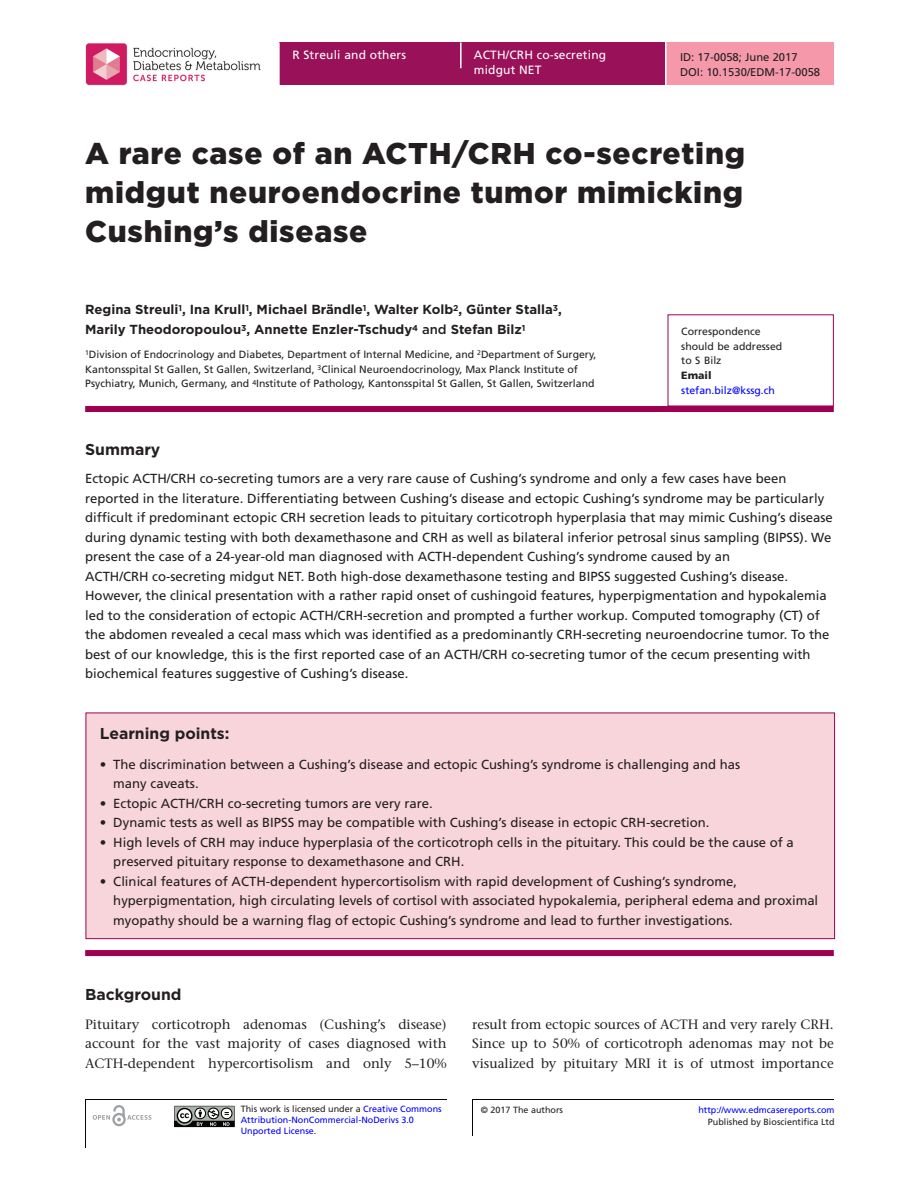
<style>
.page{position:relative;width:919px;height:1187px;background:#fff}
.page>*{position:absolute;margin:0;border:0;box-sizing:border-box;transform-origin:0 0}
.CT{font:900 30px/39px "Gotham";letter-spacing:.025em;color:#231f20;text-align:justify}
.H1_Rule{font:700 15.75px "Gotham";color:#231f20}
.ABS_H{font:700 15.75px "Gotham";color:#231f20}
.TXT{font:500 13.5px/19.5px "Stone Serif Std";color:#231f20;text-align:justify}
.ABS_TXT{font:13.2px/19.5px "Frutiger LT Std";color:#231f20}
.AU{font:700 13.2px/19.5px "Gotham";color:#231f20}
.Article_Title{font:12px/14.7px "Frutiger LT Std";letter-spacing:.015em;color:#fff}
.Author_Name{font:12px "Frutiger LT Std";letter-spacing:.015em;color:#fff}
.t1{font:11.25px "Frutiger LT Std";color:#231f20}
.Address{font:10.5px/14.7px "Frutiger LT Std";color:#231f20}
.Corres{font:10.5px "Frutiger LT Std";color:#231f20}
.Corres-2{font:10.5px "Frutiger LT Std";color:#00f}
.Corres-3{font:900 10.5px "Frutiger LT Std";color:#231f20}
.t2{font:9px/10.8px "Frutiger LT Std";color:#00f}
.t3{font:9px "Frutiger LT Std";color:#231f20}
.s1{font-weight:500}
.s2{color:#231f20}
</style>
<div class="page">
<div style="left:280px;top:43px;width:385px;height:42px;background:#991259"></div>
<div style="left:666px;top:43px;width:167px;height:42px;background:#f598a9"></div>
<svg style="left:460px;top:43px;width:1px;height:25px"></svg>
<img style="left:85px;top:43px;width:176px;height:42px">
<hr style="left:85px;top:1099px;width:1px;height:48px;background:#040503">
<hr style="left:472px;top:1099px;width:1px;height:36px;background:#050504">
<hr style="left:85px;top:1098px;width:361px;height:1px;background:#050504">
<hr style="left:472px;top:1099px;width:361px;height:1px;background:#050504">
<svg style="left:174px;top:1105px;width:61px;height:23px"></svg>
<svg style="left:93px;top:1105px;width:58px;height:21px"></svg>
<div style="left:85px;top:406px;width:748px;height:6px;background:#9e0151"></div>
<svg style="left:85px;top:950px;width:748px;height:5px;fill:#9e0151"></svg>
<div style="left:86px;top:713px;width:748px;height:225px;background:#f7d5db"></div>
<p class="Author_Name" style="left:292px;top:48px;width:115px">R Streuli and others</p>
<p class="Article_Title" style="left:474px;top:48px;width:134px">ACTH/CRH co-secreting midgut NET</p>
<p class="t1" style="left:680px;top:51px;width:119px">ID: 17-0058; June 2017</p>
<p class="t1" style="left:680px;top:65px;width:142px">DOI: 10.1530/EDM-17-0058</p>
<p class="CT" style="left:85px;top:133px;width:661px">A rare case of an ACTH/CRH co-secreting midgut neuroendocrine tumor mimicking Cushing’s disease</p>
<p class="AU" style="left:85px;top:300px;width:478px">Regina Streuli<sup>1</sup>, Ina Krull<sup>1</sup>, Michael Brändle<sup>1</sup>, Walter Kolb<sup>2</sup>, Günter Stalla<sup>3</sup>,<br>Marily Theodoropoulou<sup>3</sup>, Annette Enzler-Tschudy<sup>4</sup> <span class="s1">and</span> Stefan Bilz<sup>1</sup></p>
<p class="Address" style="left:85px;top:347px;width:512px"><sup>1</sup>Division of Endocrinology and Diabetes, Department of Internal Medicine, and <sup>2</sup>Department of Surgery,<br>Kantonsspital St Gallen, St Gallen, Switzerland, <sup>3</sup>Clinical Neuroendocrinology, Max Planck Institute of<br>Psychiatry, Munich, Germany, and <sup>4</sup>Institute of Pathology, Kantonsspital St Gallen, St Gallen, Switzerland</p>
<p class="Corres" style="left:681px;top:325px;width:81px">Correspondence</p>
<p class="Corres" style="left:681px;top:340px;width:102px">should be addressed</p>
<p class="Corres" style="left:681px;top:354px;width:42px">to S Bilz</p>
<p class="Corres-3" style="left:681px;top:369px;width:32px">Email</p>
<p class="Corres-2" style="left:681px;top:384px;width:95px">stefan.bilz@kssg.ch</p>
<p class="ABS_H" style="left:85px;top:438px;width:77px">Summary</p>
<p class="ABS_TXT" style="left:85px;top:469px;width:749px">Ectopic ACTH/CRH co-secreting tumors are a very rare cause of Cushing’s syndrome and only a few cases have been reported in the literature. Differentiating between Cushing’s disease and ectopic Cushing’s syndrome may be particularly difficult if predominant ectopic CRH secretion leads to pituitary corticotroph hyperplasia that may mimic Cushing’s disease during dynamic testing with both dexamethasone and CRH as well as bilateral inferior petrosal sinus sampling (BIPSS). We present the case of a 24-year-old man diagnosed with ACTH-dependent Cushing’s syndrome caused by an<br>ACTH/CRH co-secreting midgut NET. Both high-dose dexamethasone testing and BIPSS suggested Cushing’s disease.<br>However, the clinical presentation with a rather rapid onset of cushingoid features, hyperpigmentation and hypokalemia led to the consideration of ectopic ACTH/CRH-secretion and prompted a further workup. Computed tomography (CT) of the abdomen revealed a cecal mass which was identified as a predominantly CRH-secreting neuroendocrine tumor. To the best of our knowledge, this is the first reported case of an ACTH/CRH co-secreting tumor of the cecum presenting with biochemical features suggestive of Cushing’s disease.</p>
<h1 class="H1_Rule" style="left:100px;top:723px;width:131px">Learning points:</h1>
<p class="ABS_TXT" style="left:113px;top:754px;width:628px;text-indent:-14px">• The discrimination between a Cushing’s disease and ectopic Cushing’s syndrome is challenging and has many caveats.</p>
<p class="ABS_TXT" style="left:100px;top:793px;width:334px">• Ectopic ACTH/CRH co-secreting tumors are very rare.</p>
<p class="ABS_TXT" style="left:100px;top:812px;width:611px">• Dynamic tests as well as BIPSS may be compatible with Cushing’s disease in ectopic CRH-secretion.</p>
<p class="ABS_TXT" style="left:113px;top:832px;width:682px;text-indent:-14px">• High levels of CRH may induce hyperplasia of the corticotroph cells in the pituitary. This could be the cause of a preserved pituitary response to dexamethasone and CRH.</p>
<p class="ABS_TXT" style="left:113px;top:871px;width:706px;text-indent:-14px">• Clinical features of ACTH-dependent hypercortisolism with rapid development of Cushing’s syndrome, hyperpigmentation, high circulating levels of cortisol with associated hypokalemia, peripheral edema and proximal myopathy should be a warning flag of ectopic Cushing’s syndrome and lead to further investigations.</p>
<p class="H1_Rule" style="left:85px;top:983px;width:98px">Background</p>
<p class="TXT" style="left:85px;top:1014px;width:363px">Pituitary corticotroph adenomas (Cushing’s disease) account for the vast majority of cases diagnosed with ACTH-dependent hypercortisolism and only 5–10%</p>
<p class="TXT" style="left:472px;top:1014px;width:363px">result from ectopic sources of ACTH and very rarely CRH.<br>Since up to 50% of corticotroph adenomas may not be visualized by pituitary MRI it is of utmost importance</p>
<p class="t2" style="left:241px;top:1103px;width:202px"><span class="s2">This work is licensed under a</span> Creative Commons<br>Attribution-NonCommercial-NoDerivs 3.0<br>Unported License<span class="s2">.</span></p>
<p class="t3" style="left:481px;top:1104px;width:84px">© 2017 The authors</p>
<p class="t2" style="left:698px;top:1104px;width:138px">http://www.edmcasereports.com</p>
<p class="t3" style="left:708px;top:1116px;width:128px">Published by Bioscientifica Ltd</p>
</div>
